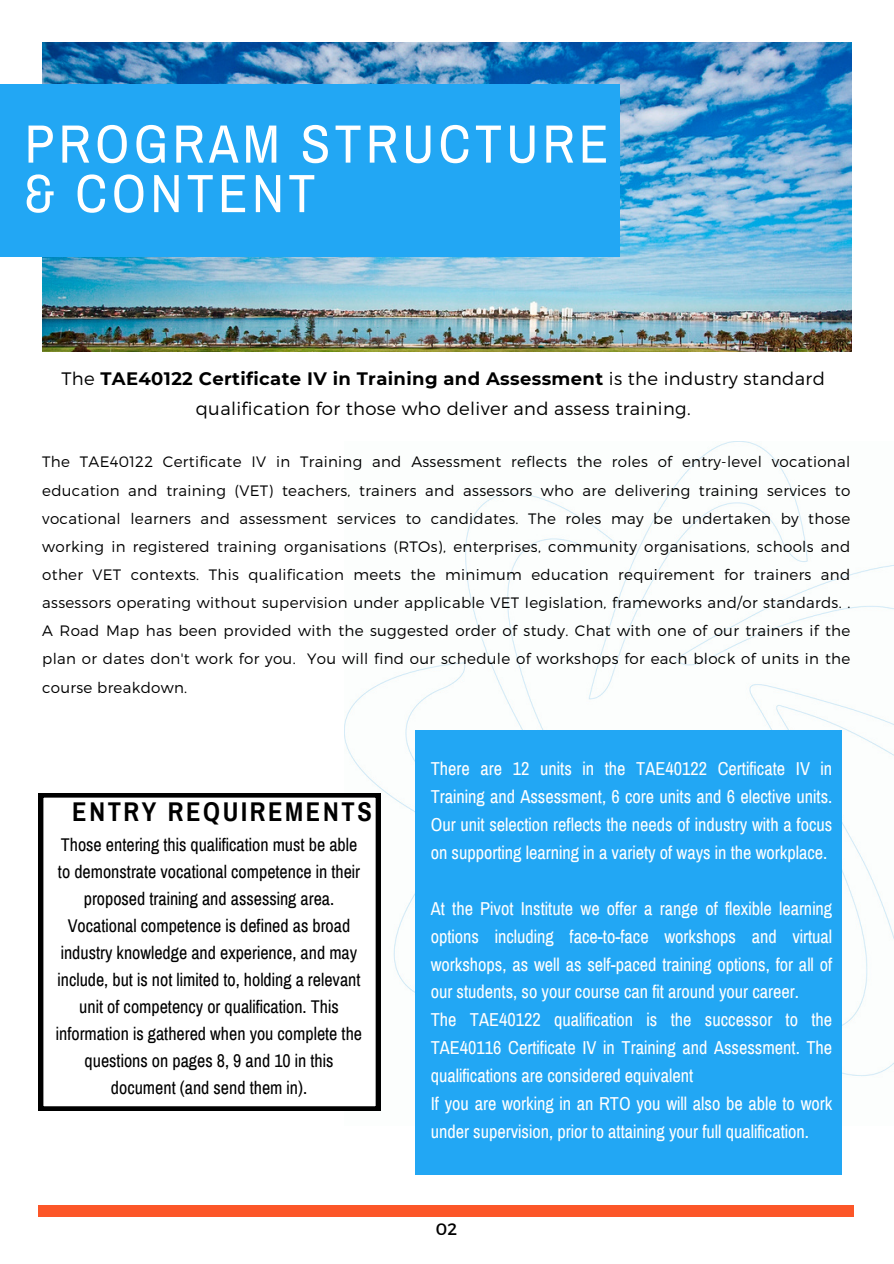
<style>
.page{position:relative;width:894px;height:1264px;background:#fff}
.page>*{position:absolute;margin:0;border:0;box-sizing:border-box;transform-origin:0 0}
.t1{font:54px/49.5px "Archivo Narrow";letter-spacing:.08em;color:#fff}
.t2{font:700 26.4px "Archivo Narrow";letter-spacing:.1em;color:#000}
.t3{font:18.3px/27.9px "Archivo Narrow";color:#fff;text-align:justify}
.t4{font:18px/27px "Archivo Narrow";color:#000;text-align:center}
.t5{font:300 18px/30.3px "Montserrat";letter-spacing:.02em;color:#000;text-align:center}
.t6{font:16.5px "Montserrat";color:#000}
.t7{font:300 15px/28.2px "Montserrat";letter-spacing:.02em;color:#000;text-align:justify}
.t8{font:14.55px "Archivo Narrow";color:#fff}
.s1{font-weight:700}
</style>
<div class="page">
<img style="left:344px;top:441px;width:549px;height:684px">
<img style="left:43px;top:43px;width:807px;height:308px">
<div style="left:0;top:85px;width:619px;height:171px;background:#22a7f4"></div>
<div style="left:39px;top:1205px;width:814px;height:11px;background:#fc5628"></div>
<div style="left:416px;top:730px;width:425px;height:444px;background:#22a7f4"></div>
<svg style="left:39px;top:793px;width:341px;height:317px"></svg>
<h1 class="t1" style="left:25px;top:120px;width:585px">PROGRAM STRUCTURE &amp; CONTENT</h1>
<p class="t5" style="left:61px;top:362px;width:764px">The <span class="s1">TAE40122 Certificate IV in Training and Assessment</span> is the industry standard qualification for those who deliver and assess training.</p>
<p class="t7" style="left:42px;top:447px;width:809px">The TAE40122 Certificate IV in Training and Assessment reflects the roles of entry-level vocational education and training (VET) teachers, trainers and assessors who are delivering training services to vocational learners and assessment services to candidates. The roles may be undertaken by those working in registered training organisations (RTOs), enterprises, community organisations, schools and other VET contexts. This qualification meets the minimum education requirement for trainers and assessors operating without supervision under applicable VET legislation, frameworks and/or standards. .<br>A Road Map has been provided with the suggested order of study. Chat with one of our trainers if the plan or dates don't work for you. You will find our schedule of workshops for each block of units in the course breakdown.</p>
<h2 class="t2" style="left:72px;top:797px;width:301px">ENTRY REQUIREMENTS</h2>
<p class="t4" style="left:56px;top:831px;width:308px">Those entering this qualification must be able to demonstrate vocational competence in their proposed training and assessing area.<br>Vocational competence is defined as broad industry knowledge and experience, and may include, but is not limited to, holding a relevant unit of competency or qualification. This information is gathered when you complete the questions on pages 8, 9 and 10 in this document (and send them in).</p>
<p class="t3" style="left:430px;top:755px;width:403px">There are 12 units in the TAE40122 Certificate IV in Training and Assessment, 6 core units and 6 elective units.<br>Our unit selection reflects the needs of industry with a focus on supporting learning in a variety of ways in the workplace.</p>
<p class="t3" style="left:430px;top:894px;width:403px;text-align:left">At the Pivot Institute we offer a range of flexible learning options including face-to-face workshops and virtual workshops, as well as self-paced training options, for all of our students, so your course can fit around your career.<br>The TAE40122 qualification is the successor to the TAE40116 Certificate IV in Training and Assessment. The qualifications are considered equivalent<br>If you are working in an RTO you will also be able to work under supervision, prior to attaining your full qualification.</p>
<p class="t8" style="left:491px;top:905px;width:149px">31st July - 4th August 2023</p>
<p class="t6" style="left:435px;top:1217px;width:23px">02</p>
</div>
